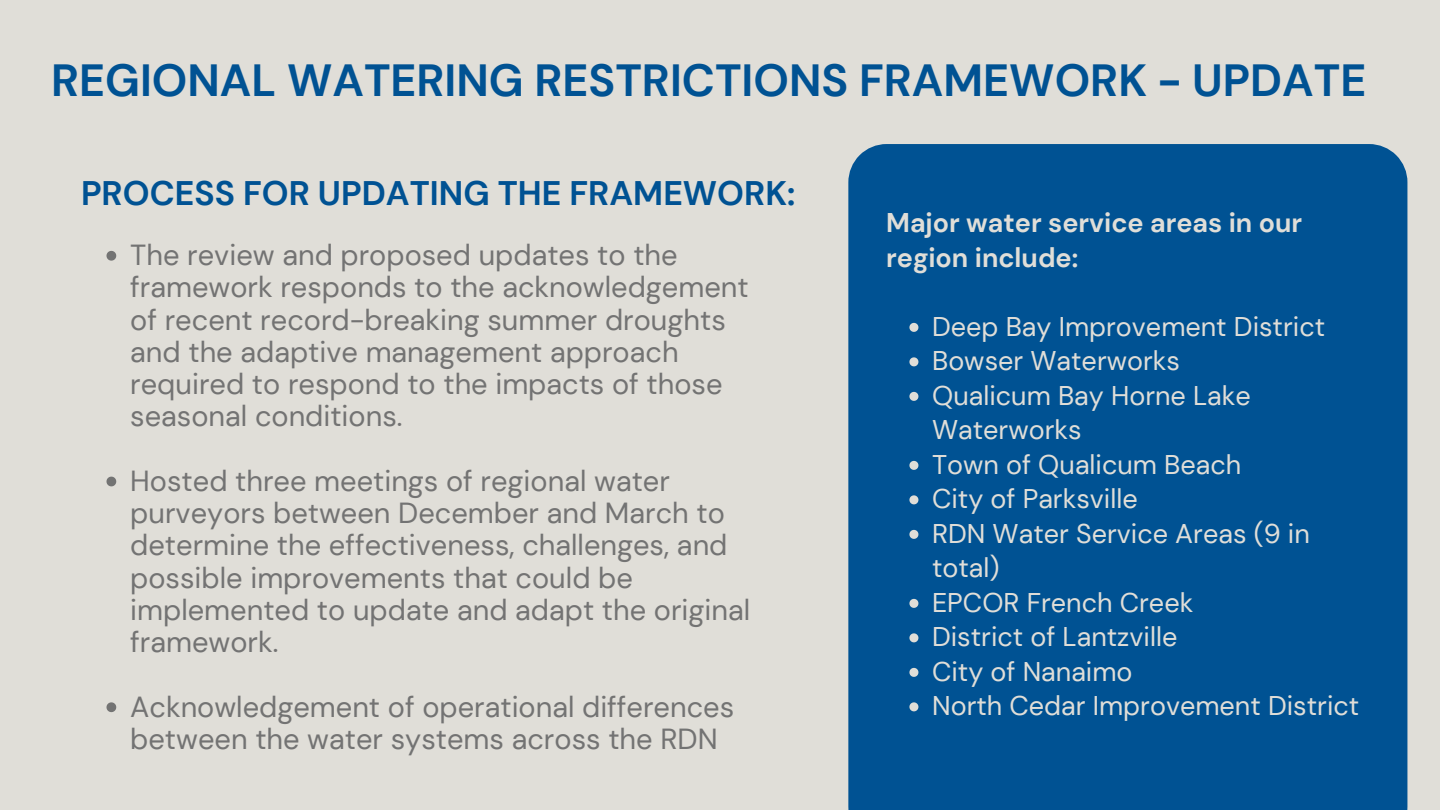
<style>
.page{position:relative;width:1440px;height:810px;background:#e0ded8}
.page>*{position:absolute;margin:0;border:0;box-sizing:border-box;transform-origin:0 0}
.t1{font:700 45px "DM Sans";color:#005293}
.t2{font:700 34px "DM Sans";color:#005293}
.t3{font:29px/32.2px "DM Sans";color:#737373}
.t4{font:27px/34.5px "DM Sans";color:#e0ded8}
.t5{font:700 27px/34.5px "DM Sans";color:#e0ded8}
</style>
<div class="page">
<div style="left:848px;top:144px;width:559px;height:666px;background:#005293"></div>
<svg style="left:106px;top:251px;width:10px;height:10px"></svg>
<svg style="left:106px;top:477px;width:10px;height:9px"></svg>
<svg style="left:106px;top:702px;width:10px;height:10px"></svg>
<svg style="left:909px;top:323px;width:9px;height:9px"></svg>
<svg style="left:909px;top:357px;width:9px;height:9px"></svg>
<svg style="left:909px;top:392px;width:9px;height:9px"></svg>
<svg style="left:909px;top:461px;width:9px;height:9px"></svg>
<svg style="left:909px;top:495px;width:9px;height:9px"></svg>
<svg style="left:909px;top:530px;width:9px;height:9px"></svg>
<svg style="left:909px;top:599px;width:9px;height:9px"></svg>
<svg style="left:909px;top:633px;width:9px;height:9px"></svg>
<svg style="left:909px;top:668px;width:9px;height:9px"></svg>
<svg style="left:909px;top:702px;width:9px;height:9px"></svg>
<h1 class="t1" style="left:51px;top:51px;width:1317px">REGIONAL WATERING RESTRICTIONS FRAMEWORK - UPDATE</h1>
<p class="t2" style="left:81px;top:171px;width:716px">PROCESS FOR UPDATING THE FRAMEWORK:</p>
<h2 class="t3" style="left:130px;top:239px;width:620px">The review and proposed updates to the framework responds to the acknowledgement of recent record-breaking summer droughts and the adaptive management approach required to respond to the impacts of those seasonal conditions.</h2>
<p class="t3" style="left:130px;top:465px;width:621px">Hosted three meetings of regional water purveyors between December and March to determine the effectiveness, challenges, and possible improvements that could be implemented to update and adapt the original framework.</p>
<p class="t3" style="left:130px;top:691px;width:605px">Acknowledgement of operational differences between the water systems across the RDN</p>
<h3 class="t5" style="left:886px;top:206px;width:418px">Major water service areas in our region include:</h3>
<p class="t4" style="left:932px;top:309px;width:395px">Deep Bay Improvement District</p>
<p class="t4" style="left:932px;top:344px;width:249px">Bowser Waterworks</p>
<p class="t4" style="left:932px;top:378px;width:320px">Qualicum Bay Horne Lake<br>Waterworks</p>
<p class="t4" style="left:932px;top:447px;width:311px">Town of Qualicum Beach</p>
<p class="t4" style="left:932px;top:482px;width:207px">City of Parksville</p>
<p class="t4" style="left:932px;top:516px;width:379px">RDN Water Service Areas (9 in total)</p>
<p class="t4" style="left:932px;top:585px;width:263px">EPCOR French Creek</p>
<p class="t4" style="left:932px;top:620px;width:247px">District of Lantzville</p>
<p class="t4" style="left:932px;top:654px;width:202px">City of Nanaimo</p>
<p class="t4" style="left:932px;top:689px;width:429px">North Cedar Improvement District</p>
</div>
